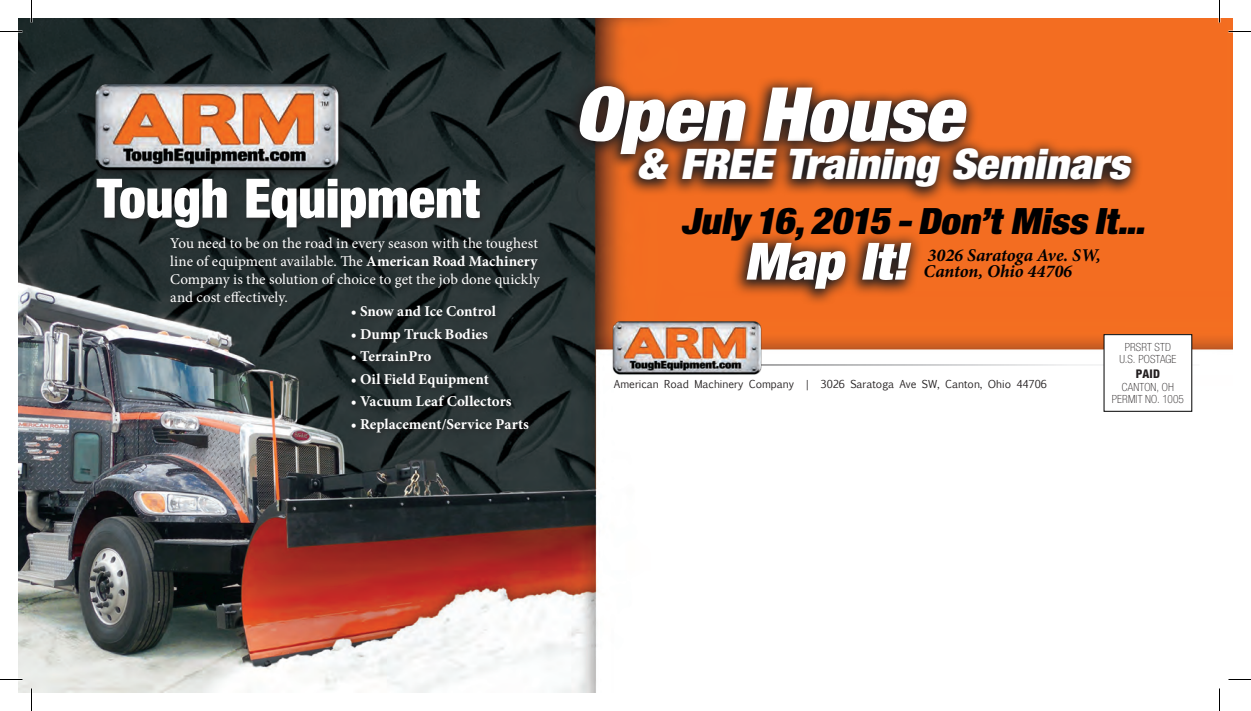
<style>
.page{position:relative;width:1251px;height:711px;background:#fff}
.page>*{position:absolute;margin:0;border:0;box-sizing:border-box;transform-origin:0 0}
.t1{font:italic 73.95px "Harvest";color:#fff;scale:1.1 1}
.t2{font:54px "Harvest";letter-spacing:-.005em;color:#fff}
.t3{font:italic 51px "Harvest";color:#fff;scale:1.1 1}
.t4{font:italic 42px "Harvest";color:#fff;scale:1.1 1}
.t5{font:italic 36px "Harvest";color:#000001;scale:1.1 1}
.t6{font:italic 700 18px "Minion Pro";color:#000001}
.t7{font:15px/18px "Minion Pro";color:#fff}
.t8{font:700 15px "Minion Pro";letter-spacing:.005em;color:#fff}
.t9{font:800 condensed 12px "Helvetica Neue";color:#231f20}
.t10{font:100 condensed 11.25px "Helvetica Neue";letter-spacing:.015em;color:#231f20}
.t11{font:10.5px "Euphemia UCAS";color:#231f20}
.s1{font-weight:700}
</style>
<div class="page">
<img style="left:18px;top:18px;width:1215px;height:675px">
<hr style="left:596px;top:365px;width:604px;height:1px;background:#fff">
<img style="left:603px;top:313px;width:168px;height:69px">
<div style="left:1104px;top:335px;width:88px;height:76px;background:#fff"></div>
<div style="left:1104px;top:334px;width:88px;height:78px;border:1px solid #000001"></div>
<svg style="left:563px;top:75px;width:415px;height:96px;background:#743e21"></svg>
<svg style="left:623px;top:137px;width:520px;height:67px;background:#8e4620"></svg>
<svg style="left:731px;top:232px;width:192px;height:74px;background:#9d4c20"></svg>
<img style="left:80px;top:70px;width:275px;height:113px">
<div style="left:94px;top:177px;width:392px;height:57px;background:#231f20;opacity:.58"></div>
<div style="left:349px;top:303px;width:187px;height:136px;background:#231f20;opacity:.58"></div>
<div style="left:169px;top:234px;width:377px;height:78px;background:#231f20;opacity:.58"></div>
<svg style="left:0;top:31px;width:22px;height:1px"></svg>
<svg style="left:1228px;top:31px;width:23px;height:1px"></svg>
<svg style="left:0;top:679px;width:22px;height:1px"></svg>
<svg style="left:1228px;top:679px;width:23px;height:1px"></svg>
<svg style="left:31px;top:0;width:1px;height:22px"></svg>
<svg style="left:31px;top:688px;width:1px;height:23px"></svg>
<svg style="left:1219px;top:0;width:1px;height:22px"></svg>
<svg style="left:1219px;top:688px;width:1px;height:23px"></svg>
<p class="t2" style="left:97px;top:172px;width:384px">Tough Equipment</p>
<p class="t7" style="left:170px;top:234px;width:371px">You need to be on the road in every season with the toughest line of equipment available. The <span class="s1">American Road Machinery </span>Company is the solution of choice to get the job done quickly and cost effectively.</p>
<p class="t8" style="left:351px;top:301px;width:147px">• Snow and Ice Control</p>
<p class="t8" style="left:351px;top:324px;width:139px">• Dump Truck Bodies</p>
<p class="t8" style="left:351px;top:346px;width:82px">• TerrainPro</p>
<p class="t8" style="left:351px;top:369px;width:140px">• Oil Field Equipment</p>
<p class="t8" style="left:351px;top:391px;width:162px">• Vacuum Leaf Collectors</p>
<p class="t8" style="left:351px;top:414px;width:180px">• Replacement/Service Parts</p>
<p class="t1" style="left:575px;top:79px;width:367px">Open House</p>
<p class="t4" style="left:637px;top:144px;width:456px">&amp; FREE Training Seminars</p>
<p class="t5" style="left:681px;top:204px;width:429px">July 16,2015 - Don’t Miss It...</p>
<p class="t3" style="left:744px;top:237px;width:158px">Map It!</p>
<p class="t6" style="left:928px;top:242px;width:175px">3026 Saratoga Ave. SW,</p>
<p class="t6" style="left:924px;top:259px;width:150px">Canton, Ohio 44706</p>
<p class="t11" style="left:614px;top:376px;width:435px">American Road Machinery Company | 3026 Saratoga Ave SW, Canton, Ohio 44706</p>
<p class="t10" style="left:1125px;top:341px;width:48px">PRSRT STD</p>
<p class="t10" style="left:1119px;top:353px;width:59px">U.S. POSTAGE</p>
<p class="t9" style="left:1136px;top:366px;width:26px">PAID</p>
<p class="t10" style="left:1122px;top:381px;width:54px">CANTON, OH</p>
<p class="t10" style="left:1112px;top:393px;width:74px">PERMIT NO. 1005</p>
</div>
